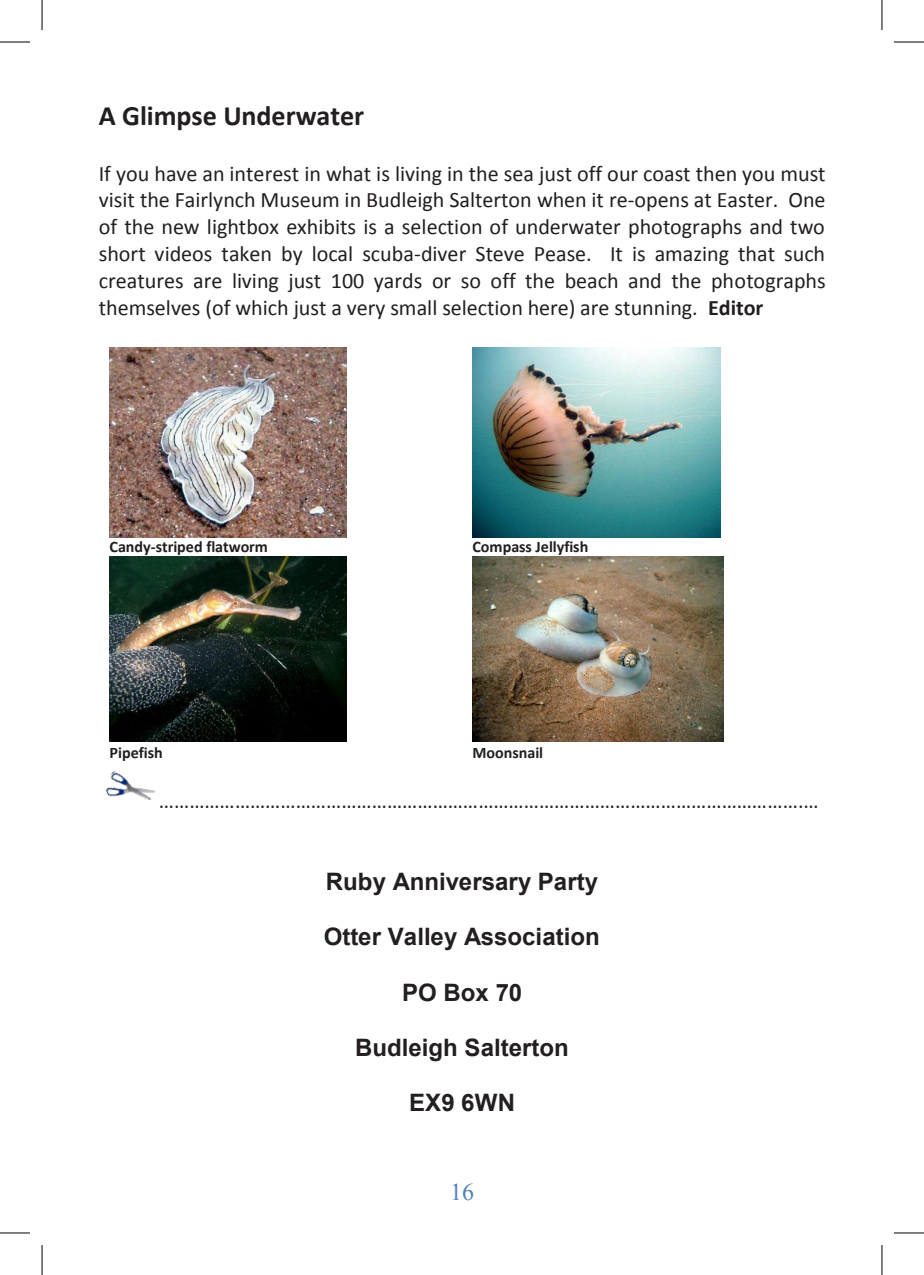
<style>
.page{position:relative;width:924px;height:1275px;background:#fff}
.page>*{position:absolute;margin:0;border:0;box-sizing:border-box;transform-origin:0 0}
.t1{font:700 28px "Calibri";color:#231f20}
.t2{font:700 24px "Arial";color:#231f20}
.t3{font:24px "Times New Roman";color:#4f81bd}
.t4{font:22px/26.8px "Calibri";color:#231f20;text-align:justify}
.t5{font:700 16px "Calibri";color:#231f20}
.s1{font-weight:700}
</style>
<div class="page">
<img style="left:110px;top:348px;width:236px;height:189px">
<img style="left:472px;top:348px;width:248px;height:189px">
<img style="left:110px;top:557px;width:236px;height:184px">
<img style="left:472px;top:557px;width:251px;height:184px">
<img style="left:106px;top:771px;width:50px;height:29px">
<hr style="left:0;top:42px;width:30px;height:1px;background:#000">
<hr style="left:893px;top:42px;width:30px;height:1px;background:#000">
<hr style="left:0;top:1232px;width:30px;height:1px;background:#000">
<hr style="left:893px;top:1232px;width:30px;height:1px;background:#000">
<hr style="left:42px;top:0;width:1px;height:30px;background:#000">
<hr style="left:42px;top:1245px;width:1px;height:30px;background:#000">
<hr style="left:881px;top:0;width:1px;height:30px;background:#000">
<hr style="left:881px;top:1245px;width:1px;height:30px;background:#000">
<p class="t1" style="left:99px;top:98px;width:267px">A Glimpse Underwater</p>
<p class="t4" style="left:99px;top:160px;width:728px">If you have an interest in what is living in the sea just off our coast then you must visit the Fairlynch Museum in Budleigh Salterton when it re-opens at Easter. One of the new lightbox exhibits is a selection of underwater photographs and two short videos taken by local scuba-diver Steve Pease. It is amazing that such creatures are living just 100 yards or so off the beach and the photographs themselves (of which just a very small selection here) are stunning. <span class="s1">Editor</span></p>
<p class="t5" style="left:109px;top:537px;width:160px">Candy-striped flatworm</p>
<p class="t5" style="left:472px;top:537px;width:117px">Compass Jellyfish</p>
<p class="t5" style="left:109px;top:742px;width:55px">Pipefish</p>
<p class="t5" style="left:472px;top:742px;width:72px">Moonsnail</p>
<p class="t4" style="left:159px;top:787px;width:661px">……………………………………………………………………………………………………………….…</p>
<p class="t2" style="left:326px;top:865px;width:274px">Ruby Anniversary Party</p>
<p class="t2" style="left:323px;top:921px;width:278px">Otter Valley Association</p>
<p class="t2" style="left:402px;top:976px;width:122px">PO Box 70</p>
<p class="t2" style="left:355px;top:1031px;width:215px">Budleigh Salterton</p>
<p class="t2" style="left:409px;top:1086px;width:107px">EX9 6WN</p>
<p class="t3" style="left:450px;top:1175px;width:25px">16</p>
</div>
